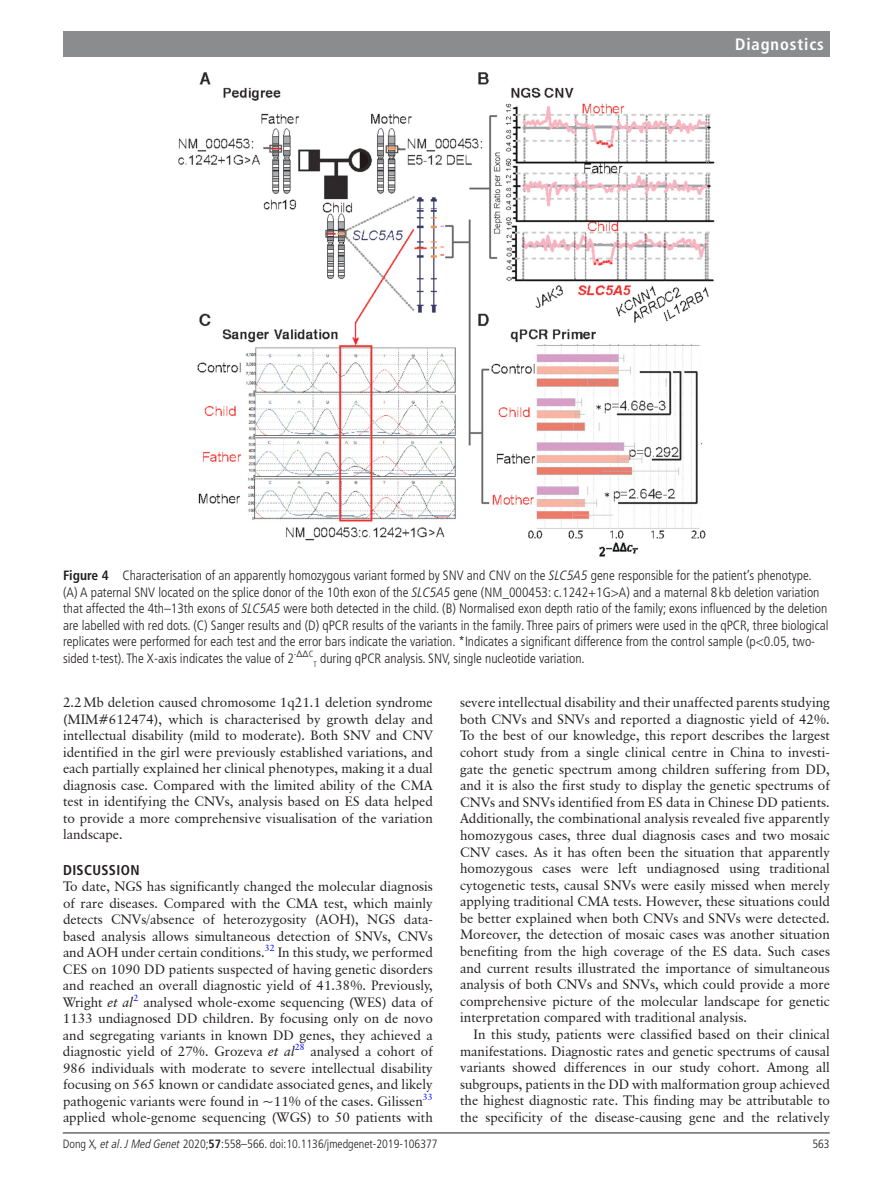
<style>
.page{position:relative;width:893px;height:1191px;background:#fff}
.page>*{position:absolute;margin:0;border:0;box-sizing:border-box;transform-origin:0 0}
.t1{font:700 condensed 16.5px "Frutiger LT Pro";letter-spacing:.055em;color:#fff}
.t2{font:700 condensed 14.25px "Frutiger LT Pro";letter-spacing:.025em;color:#231f20}
.t3{font:13.5px/16.6px "Classical Garamond BT";color:#231f20;text-align:justify}
.t4{font:300 condensed 13.5px/16.5px "Frutiger LT Pro";color:#231f20}
.t5{font:300 condensed 12px "Frutiger LT Pro";color:#231f20}
.s1{font-weight:700}
.s2{font-style:italic}
</style>
<div class="page">
<hr style="left:63px;top:1132px;width:767px;height:1px;background:#231f20">
<div style="left:63px;top:31px;width:767px;height:25px;background:#8a8c8e"></div>
<img style="left:178px;top:72px;width:537px;height:484px">
<p class="t1" style="left:735px;top:34px;width:91px">Diagnostics</p>
<p class="t4" style="left:63px;top:567px;width:767px"><span class="s1">Figure 4</span> Characterisation of an apparently homozygous variant formed by SNV and CNV on the <span class="s2">SLC5A5</span> gene responsible for the patient’s phenotype. (A) A paternal SNV located on the splice donor of the 10th exon of the <span class="s2">SLC5A5</span> gene (N M_000453: c.1242+1G&gt;A) and a maternal 8 kb deletion variation that affected the 4th–13th exons of <span class="s2">SLC5A5</span> were both detected in the child. (B) N ormalised exon depth ratio of the family; exons influenced by the deletion are labelled with red dots. (C) Sanger results and (D) qPCR results of the variants in the family. Three pairs of primers were used in the qPCR, three biological replicates were performed for each test and the error bars indicate the variation. *I ndicates a significant difference from the control sample (p&lt;0.05, two&shy;sided t-test). The X-axis indicates the value of 2<sup>-ΔΔC</sup><sub>T</sub> during qPCR analysis. SNV, single nucleotide variation.</p>
<p class="t3" style="left:63px;top:694px;width:371px">2.2Mb deletion caused chromosome 1q21.1 deletion syndrome (MIM#612474), which is characterised by growth delay and intellectual disability (mild to moderate). Both SNV and CNV identified in the girl were previously established variations, and each partially explained her clinical phenotypes, making it a dual diagnosis case. Compared with the limited ability of the CMA test in identifying the CNVs, analysis based on ES data helped to provide a more comprehensive visualisation of the variation landscape.</p>
<p class="t2" style="left:63px;top:861px;width:78px">Discussion</p>
<p class="t3" style="left:63px;top:878px;width:371px">To date, NGS has significantly changed the molecular diagnosis of rare diseases. Compared with the CMA test, which mainly detects CNVs/absence of heterozygosity (AOH), NGS data&shy;based analysis allows simultaneous detection of SNVs, CNVs and AOH under certain conditions.<sup>32</sup> In this study, we performed CES on 1090 DD patients suspected of having genetic disorders and reached an overall diagnostic yield of 41.38%. Previously, Wright <span class="s2">et al</span><sup>2</sup> analysed whole-exome sequencing (WES) data of 1133 undiagnosed DD children. By focusing only on de novo and segregating variants in known DD genes, they achieved a diagnostic yield of 27%. Grozeva <span class="s2">et al</span><sup>28</sup> analysed a cohort of 986 individuals with moderate to severe intellectual disability focusing on 565 known or candidate associated genes, and likely pathogenic variants were found in ~11% of the cases. Gilissen<sup>33 </sup>applied whole-genome sequencing (WGS) to 50 patients with</p>
<p class="t3" style="left:460px;top:694px;width:371px">severe intellectual disability and their unaffected parents studying both CNVs and SNVs and reported a diagnostic yield of 42%.<br>To the best of our knowledge, this report describes the largest cohort study from a single clinical centre in China to investi&shy;gate the genetic spectrum among children suffering from DD, and it is also the first study to display the genetic spectrums of CNVs and SNVs identified from ES data in Chinese DD patients.<br>Additionally, the combinational analysis revealed five apparently homozygous cases, three dual diagnosis cases and two mosaic CNV cases. As it has often been the situation that apparently homozygous cases were left undiagnosed using traditional cytogenetic tests, causal SNVs were easily missed when merely applying traditional CMA tests. However, these situations could be better explained when both CNVs and SNVs were detected.<br>Moreover, the detection of mosaic cases was another situation benefiting from the high coverage of the ES data. Such cases and current results illustrated the importance of simultaneous analysis of both CNVs and SNVs, which could provide a more comprehensive picture of the molecular landscape for genetic interpretation compared with traditional analysis.</p>
<p class="t3" style="left:460px;top:1025px;width:371px;text-indent:14px">In this study, patients were classified based on their clinical manifestations. Diagnostic rates and genetic spectrums of causal variants showed differences in our study cohort. Among all subgroups, patients in the DD with malformation group achieved the highest diagnostic rate. This finding may be attributable to the specificity of the disease-causing gene and the relatively</p>
<p class="t5" style="left:63px;top:1136px;width:376px">Dong X<span class="s2">, et al</span>. <span class="s2">J Med Genet</span> 2020;<span class="s1">57</span>:558–566. doi:10.1136/jmedgenet-2019-106377</p>
<p class="t5" style="left:812px;top:1136px;width:19px">563</p>
</div>
